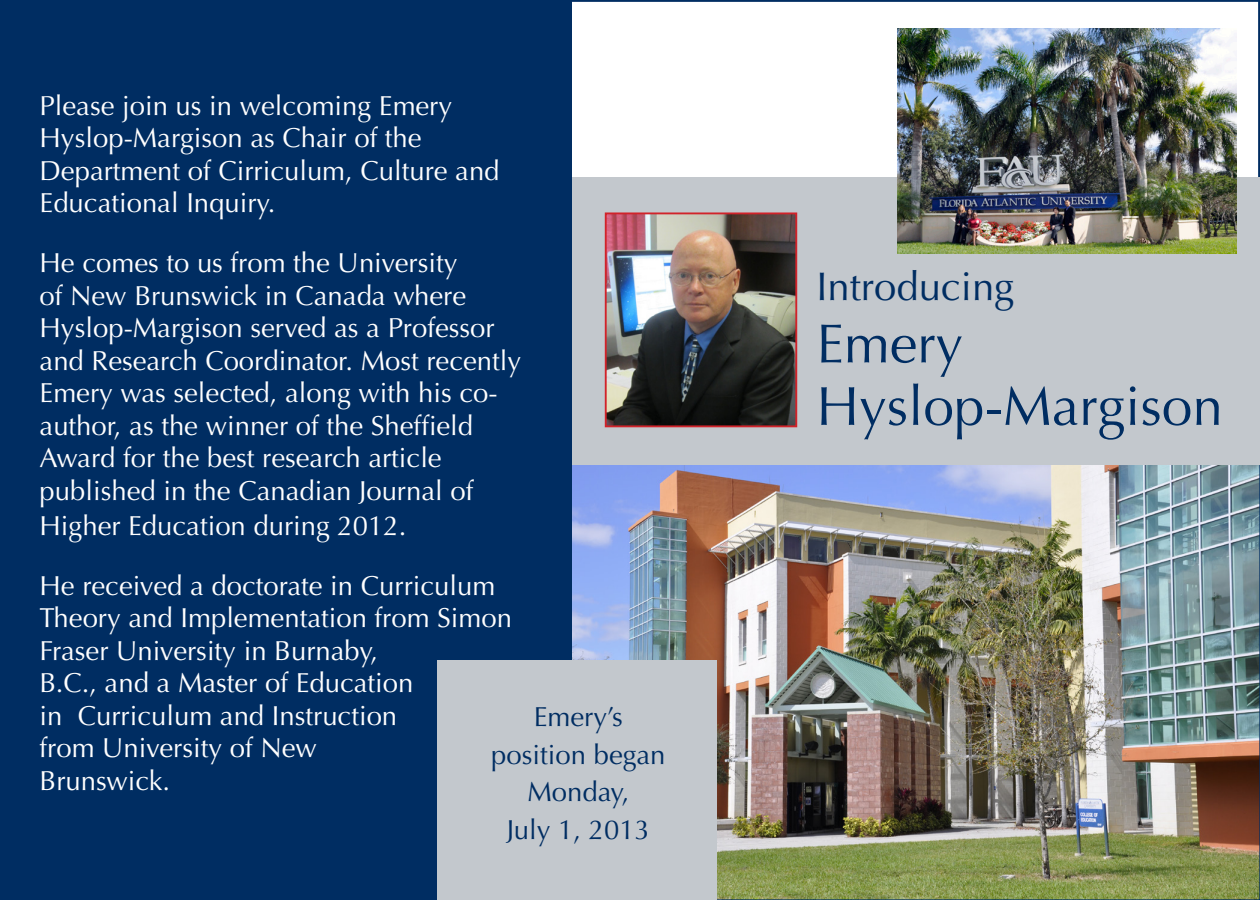
<style>
.page{position:relative;width:1260px;height:900px;background:#fff}
.page>*{position:absolute;margin:0;border:0;box-sizing:border-box;transform-origin:0 0}
.t1{font:55px "Optima LT Std";color:#002d62}
.t2{font:40px "Optima LT Std";color:#002d62}
.t3{font:27.5px/32.5px "Optima LT Std";color:#fff}
.t4{font:27.5px "Optima LT Std";color:#002d62}
</style>
<div class="page">
<img style="left:571px;top:465px;width:687px;height:433px">
<div style="left:538px;top:177px;width:722px;height:288px;background:#c3c8cd"></div>
<div style="left:0;top:0;width:571px;height:900px;background:#002d62"></div>
<div style="left:437px;top:661px;width:280px;height:239px;background:#c3c8cd"></div>
<img style="left:608px;top:215px;width:186px;height:209px">
<div style="left:605px;top:212px;width:192px;height:215px;border:2px solid #d1232a"></div>
<img style="left:897px;top:29px;width:339px;height:225px">
<p class="t3" style="left:40px;top:89px;width:462px">Please join us in welcoming Emery<br>Hyslop-Margison as Chair of the<br>Department of Cirriculum, Culture and<br>Educational Inquiry.</p>
<p class="t3" style="left:40px;top:247px;width:483px">He comes to us from the University<br>of New Brunswick in Canada where Hyslop-Margison served as a Professor and Research Coordinator. Most recently Emery was selected, along with his co&shy;author, as the winner of the Sheffield Award for the best research article published in the Canadian Journal of</p>
<p class="t3" style="left:40px;top:509px;width:368px">Higher Education during 2012.</p>
<p class="t3" style="left:40px;top:569px;width:474px">He received a doctorate in Curriculum<br>Theory and Implementation from Simon<br>Fraser University in Burnaby,<br>B.C., and a Master of Education<br>in Curriculum and Instruction<br>from University of New<br>Brunswick.</p>
<p class="t4" style="left:534px;top:701px;width:91px">Emery’s</p>
<p class="t4" style="left:491px;top:739px;width:176px">position began</p>
<p class="t4" style="left:527px;top:776px;width:104px">Monday,</p>
<p class="t4" style="left:507px;top:814px;width:145px">July 1, 2013</p>
<p class="t2" style="left:816px;top:263px;width:199px">Introducing</p>
<p class="t1" style="left:816px;top:312px;width:148px">Emery</p>
<p class="t1" style="left:816px;top:374px;width:408px">Hyslop-Margison</p>
</div>
